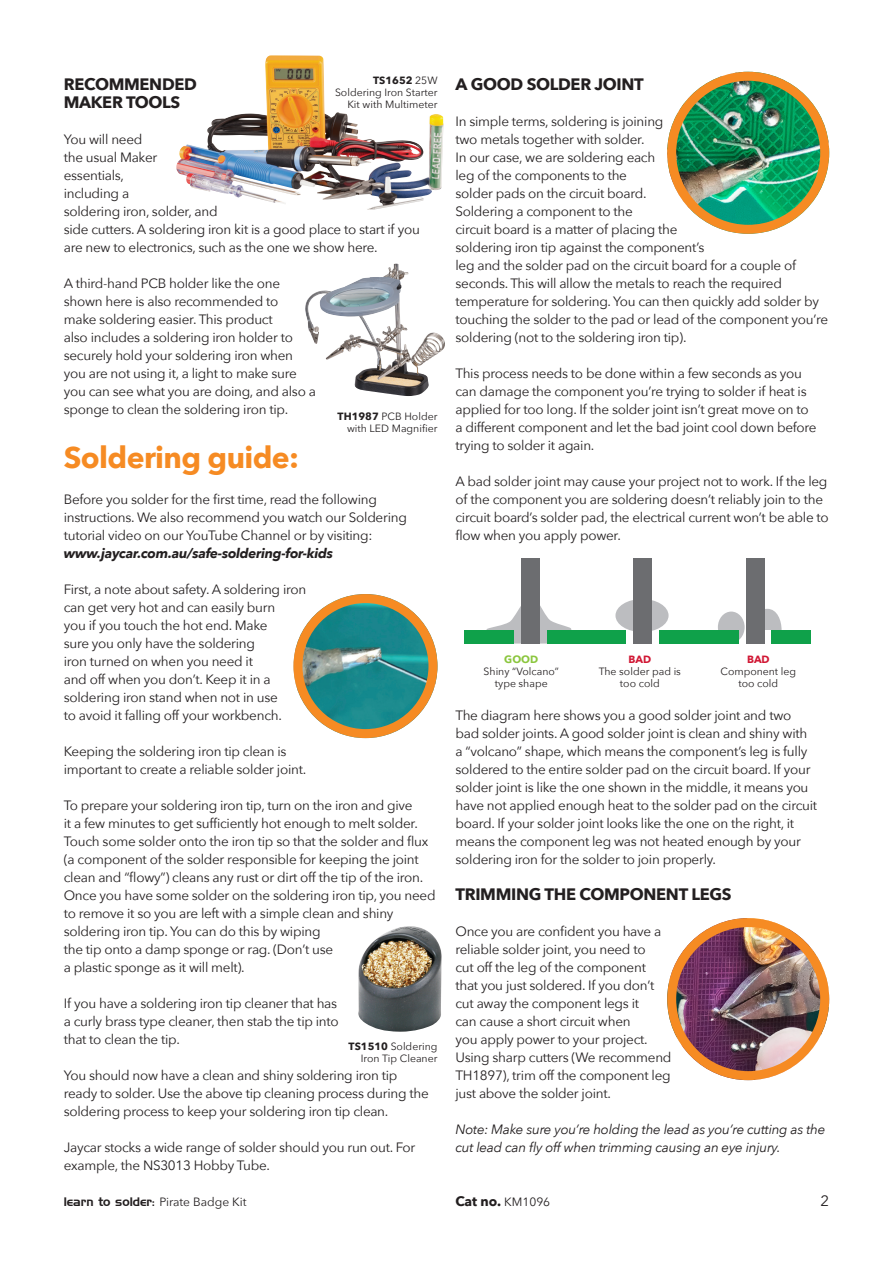
<style>
.page{position:relative;width:893px;height:1263px;background:#fff}
.page>*{position:absolute;margin:0;border:0;box-sizing:border-box;transform-origin:0 0}
.Standard_Paragraph_S{font:700 30px "Avenir Next";letter-spacing:-.02em;color:#f68b23}
.Standard_Paragraph_S-2{font:700 16.5px/18px "Avenir Next";letter-spacing:-.02em;color:#231f20}
.t1{font:15px "Avenir Next";color:#231f20}
.Standard_Paragraph_S-3{font:13.5px/18px "Avenir Next";letter-spacing:-.02em;color:#231f20}
.Standard_Paragraph_S-4{font:italic 13.5px/18px "Avenir Next";letter-spacing:-.02em;color:#231f20}
.t2{font:700 13.5px "Avenir Next";color:#231f20}
.t3{font:12px "Handel Gothic BT";color:#231f20}
.t4{font:10.5px/12px "Avenir Next";color:#231f20;text-align:center}
.t5{font:700 10.5px "Avenir Next";color:#d11734}
.t6{font:700 10.5px "Avenir Next";color:#8bc63e}
.s1{font-weight:700}
.s2{font-weight:700;font-style:italic}
.s3{font-family:"Avenir Next"}
.s4{font-weight:400;font-size:12px}
</style>
<div class="page">
<svg style="left:486px;top:602px;width:86px;height:42px"></svg>
<div style="left:615px;top:599px;width:54px;height:33px;background:#bcbdc0;border-radius:50%"></div>
<div style="left:718px;top:612px;width:27px;height:31px;background:#bcbdc0;border-radius:50%"></div>
<svg style="left:764px;top:609px;width:18px;height:21px"></svg>
<div style="left:464px;top:630px;width:50px;height:14px;background:#0fa14a"></div>
<div style="left:547px;top:630px;width:78px;height:14px;background:#0fa14a"></div>
<div style="left:659px;top:630px;width:80px;height:14px;background:#0fa14a"></div>
<div style="left:772px;top:630px;width:39px;height:14px;background:#0fa14a"></div>
<div style="left:522px;top:558px;width:18px;height:86px;background:#6c6d70"></div>
<div style="left:633px;top:558px;width:18px;height:86px;background:#6c6d70"></div>
<div style="left:746px;top:558px;width:18px;height:86px;background:#6c6d70"></div>
<img style="left:176px;top:55px;width:158px;height:149px">
<img style="left:305px;top:264px;width:91px;height:80px">
<img style="left:293px;top:594px;width:144px;height:144px;border-radius:72px">
<div style="left:293px;top:594px;width:144px;height:144px;border:9px solid #f68b23;border-radius:50%"></div>
<img style="left:667px;top:918px;width:162px;height:162px;border-radius:81px">
<div style="left:667px;top:918px;width:162px;height:162px;border:9px solid #f68b23;border-radius:50%"></div>
<img style="left:358px;top:926px;width:84px;height:106px">
<img style="left:667px;top:72px;width:162px;height:162px;border-radius:81px">
<div style="left:667px;top:72px;width:162px;height:162px;border:9px solid #f68b23;border-radius:50%"></div>
<p class="t4" style="left:335px;top:74px;width:104px;text-align:right"><span class="s1">TS1652</span> 25W<br>Soldering Iron Starter<br>Kit with Multimeter</p>
<p class="Standard_Paragraph_S-2" style="left:64px;top:75px;width:135px">RECOMMENDED<br>MAKER TOOLS</p>
<p class="Standard_Paragraph_S-3" style="left:64px;top:130px;width:358px">You will need<br>the usual Maker<br>essentials,<br>including a<br>soldering iron, solder, and<br>side cutters. A soldering iron kit is a good place to start if you are new to electronics, such as the one we show here.</p>
<p class="Standard_Paragraph_S-3" style="left:64px;top:274px;width:254px">A third-hand PCB holder like the one shown here is also recommended to<br>make soldering easier. This product<br>also includes a soldering iron holder to securely hold your soldering iron when you are not using it, a light to make sure you can see what you are doing, and also a sponge to clean the soldering iron tip.</p>
<p class="Standard_Paragraph_S" style="left:64px;top:432px;width:237px">Soldering guide:</p>
<p class="Standard_Paragraph_S-3" style="left:64px;top:490px;width:345px">Before you solder for the first time, read the following instructions. We also recommend you watch our Soldering tutorial video on our YouTube Channel or by visiting: <span class="s2">www.jaycar.com.au/safe-soldering-for-kids</span></p>
<p class="Standard_Paragraph_S-3" style="left:64px;top:580px;width:244px">First, a note about safety. A soldering iron can get very hot and can easily burn<br>you if you touch the hot end. Make<br>sure you only have the soldering<br>iron turned on when you need it<br>and off when you don’t. Keep it in a soldering iron stand when not in use<br>to avoid it falling off your workbench.</p>
<p class="Standard_Paragraph_S-3" style="left:64px;top:742px;width:244px">Keeping the soldering iron tip clean is important to create a reliable solder joint.</p>
<p class="Standard_Paragraph_S-3" style="left:64px;top:796px;width:373px">To prepare your soldering iron tip, turn on the iron and give<br>it a few minutes to get sufficiently hot enough to melt solder.<br>Touch some solder onto the iron tip so that the solder and flux (a component of the solder responsible for keeping the joint clean and “flowy”) cleans any rust or dirt off the tip of the iron.<br>Once you have some solder on the soldering iron tip, you need to remove it so you are left with a simple clean and shiny soldering iron tip. You can do this by wiping<br>the tip onto a damp sponge or rag. (Don’t use<br>a plastic sponge as it will melt).</p>
<p class="Standard_Paragraph_S-3" style="left:64px;top:994px;width:276px;text-align:justify">If you have a soldering iron tip cleaner that has a curly brass type cleaner, then stab the tip into that to clean the tip.</p>
<p class="Standard_Paragraph_S-3" style="left:64px;top:1066px;width:366px">You should now have a clean and shiny soldering iron tip ready to solder. Use the above tip cleaning process during the soldering process to keep your soldering iron tip clean.</p>
<p class="Standard_Paragraph_S-3" style="left:64px;top:1138px;width:353px">Jaycar stocks a wide range of solder should you run out. For example, the NS3013 Hobby Tube.</p>
<p class="t4" style="left:338px;top:410px;width:101px;text-align:right"><span class="s1">TH1987</span> PCB Holder with LED Magnifier</p>
<p class="t4" style="left:349px;top:1040px;width:90px;text-align:right"><span class="s1">TS1510</span> Soldering<br>Iron Tip Cleaner</p>
<p class="Standard_Paragraph_S-2" style="left:455px;top:75px;width:190px">A GOOD SOLDER JOINT</p>
<p class="Standard_Paragraph_S-3" style="left:455px;top:112px;width:374px">In simple terms, soldering is joining<br>two metals together with solder.<br>In our case, we are soldering each<br>leg of the components to the<br>solder pads on the circuit board.<br>Soldering a component to the<br>circuit board is a matter of placing the<br>soldering iron tip against the component’s<br>leg and the solder pad on the circuit board for a couple of seconds. This will allow the metals to reach the required temperature for soldering. You can then quickly add solder by touching the solder to the pad or lead of the component you’re soldering (not to the soldering iron tip).</p>
<p class="Standard_Paragraph_S-3" style="left:455px;top:364px;width:363px">This process needs to be done within a few seconds as you can damage the component you’re trying to solder if heat is applied for too long. If the solder joint isn’t great move on to a different component and let the bad joint cool down before trying to solder it again.</p>
<p class="Standard_Paragraph_S-3" style="left:455px;top:472px;width:375px">A bad solder joint may cause your project not to work. If the leg of the component you are soldering doesn’t reliably join to the circuit board’s solder pad, the electrical current won’t be able to flow when you apply power.</p>
<p class="t6" style="left:504px;top:650px;width:36px">GOOD</p>
<p class="t4" style="left:484px;top:665px;width:77px">Shiny “Volcano” type shape</p>
<p class="t5" style="left:628px;top:650px;width:24px">BAD</p>
<p class="t4" style="left:599px;top:665px;width:84px">The solder pad is too cold</p>
<p class="t5" style="left:747px;top:650px;width:24px">BAD</p>
<p class="t4" style="left:721px;top:665px;width:77px">Component leg too cold</p>
<p class="Standard_Paragraph_S-3" style="left:455px;top:706px;width:363px">The diagram here shows you a good solder joint and two bad solder joints. A good solder joint is clean and shiny with a “volcano” shape, which means the component’s leg is fully soldered to the entire solder pad on the circuit board. If your solder joint is like the one shown in the middle, it means you have not applied enough heat to the solder pad on the circuit board. If your solder joint looks like the one on the right, it means the component leg was not heated enough by your soldering iron for the solder to join properly.</p>
<p class="Standard_Paragraph_S-2" style="left:455px;top:885px;width:277px">TRIMMING THE COMPONENT LEGS</p>
<p class="Standard_Paragraph_S-3" style="left:455px;top:922px;width:218px">Once you are confident you have a reliable solder joint, you need to<br>cut off the leg of the component that you just soldered. If you don’t cut away the component legs it<br>can cause a short circuit when<br>you apply power to your project.<br>Using sharp cutters (We recommend<br>TH1897), trim off the component leg just above the solder joint.</p>
<p class="Standard_Paragraph_S-4" style="left:455px;top:1120px;width:371px">Note: Make sure you’re holding the lead as you’re cutting as the cut lead can fly off when trimming causing an eye injury.</p>
<p class="t3" style="left:64px;top:1194px;width:184px">learn to solder: <span class="s3">Pirate Badge Kit</span></p>
<p class="t2" style="left:455px;top:1190px;width:96px">Cat no. <span class="s4">KM1096</span></p>
<p class="t1" style="left:820px;top:1188px;width:10px">2</p>
</div>
